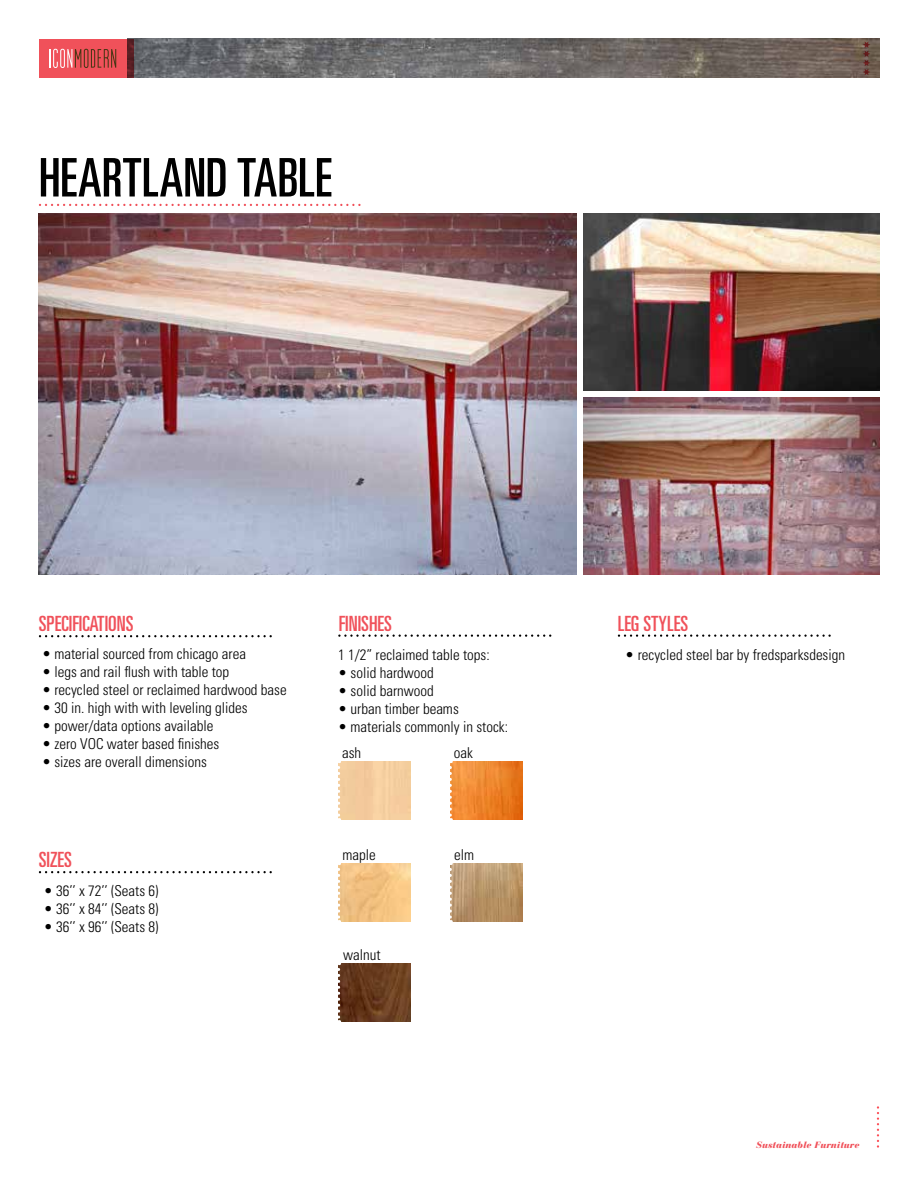
<style>
.page{position:relative;width:918px;height:1188px;background:#fff}
.page>*{position:absolute;margin:0;border:0;box-sizing:border-box;transform-origin:0 0}
.t1{font:ultra-condensed 53.25px "Univers";letter-spacing:.005em;color:#000}
.t2{font:ultra-condensed 21px "Univers";color:#f0515a}
.t3{font:300 condensed 15px "Univers";color:#000}
.t4{font:italic 900 9px "Bauer Bodoni";color:#f0515a}
</style>
<div class="page">
<svg style="left:877px;top:1106px;width:2px;height:42px"></svg>
<svg style="left:39px;top:635px;width:233px;height:2px"></svg>
<svg style="left:338px;top:634px;width:213px;height:3px"></svg>
<svg style="left:618px;top:634px;width:213px;height:3px"></svg>
<img style="left:134px;top:39px;width:745px;height:39px">
<div style="left:39px;top:39px;width:95px;height:39px;background:#f0515a"></div>
<svg style="left:50px;top:49px;width:66px;height:19px"></svg>
<svg style="left:863px;top:41px;width:7px;height:34px"></svg>
<svg style="left:39px;top:204px;width:322px;height:2px"></svg>
<svg style="left:39px;top:871px;width:233px;height:2px"></svg>
<img style="left:340px;top:863px;width:71px;height:59px">
<img style="left:452px;top:761px;width:70px;height:59px">
<img style="left:340px;top:963px;width:71px;height:59px">
<img style="left:452px;top:863px;width:70px;height:59px">
<svg style="left:338px;top:865px;width:2px;height:56px"></svg>
<svg style="left:338px;top:965px;width:2px;height:56px"></svg>
<svg style="left:450px;top:865px;width:2px;height:56px"></svg>
<svg style="left:450px;top:763px;width:2px;height:56px"></svg>
<svg style="left:338px;top:763px;width:2px;height:56px"></svg>
<img style="left:39px;top:213px;width:537px;height:361px">
<img style="left:584px;top:397px;width:295px;height:177px">
<img style="left:584px;top:213px;width:295px;height:177px">
<h1 class="t1" style="left:39px;top:147px;width:294px">HEARTLAND TABLE</h1>
<h2 class="t2" style="left:39px;top:611px;width:96px">SPECIFICATIONS</h2>
<h2 class="t2" style="left:339px;top:611px;width:55px">FINISHES</h2>
<h2 class="t2" style="left:618px;top:611px;width:72px">LEG STYLES</h2>
<p class="t3" style="left:42px;top:645px;width:206px">• material sourced from chicago area</p>
<p class="t3" style="left:42px;top:663px;width:189px">• legs and rail flush with table top</p>
<p class="t3" style="left:42px;top:681px;width:246px">• recycled steel or reclaimed hardwood base</p>
<p class="t3" style="left:42px;top:699px;width:207px">• 30 in. high with with leveling glides</p>
<p class="t3" style="left:42px;top:717px;width:173px">• power/data options available</p>
<p class="t3" style="left:42px;top:735px;width:179px">• zero VOC water based finishes</p>
<p class="t3" style="left:42px;top:753px;width:166px">• sizes are overall dimensions</p>
<h2 class="t2" style="left:39px;top:847px;width:35px">SIZES</h2>
<p class="t3" style="left:44px;top:882px;width:116px">• 36’’ x 72’’ (Seats 6)</p>
<p class="t3" style="left:44px;top:900px;width:116px">• 36’’ x 84’’ (Seats 8)</p>
<p class="t3" style="left:44px;top:918px;width:116px">• 36’’ x 96’’ (Seats 8)</p>
<p class="t3" style="left:338px;top:646px;width:153px">1 1/2” reclaimed table tops:</p>
<p class="t3" style="left:338px;top:664px;width:97px">• solid hardwood</p>
<p class="t3" style="left:338px;top:682px;width:97px">• solid barnwood</p>
<p class="t3" style="left:338px;top:700px;width:122px">• urban timber beams</p>
<p class="t3" style="left:338px;top:718px;width:171px">• materials commonly in stock:</p>
<p class="t3" style="left:342px;top:744px;width:21px">ash</p>
<p class="t3" style="left:343px;top:845px;width:35px">maple</p>
<p class="t3" style="left:343px;top:946px;width:39px">walnut</p>
<p class="t3" style="left:454px;top:744px;width:21px">oak</p>
<p class="t3" style="left:454px;top:845px;width:21px">elm</p>
<p class="t3" style="left:618px;top:646px;width:141px">• 3” solid hardwood post</p>
<p class="t3" style="left:625px;top:646px;width:221px">• recycled steel bar by fredsparksdesign</p>
<p class="t4" style="left:756px;top:1139px;width:105px">Sustainable Furniture</p>
</div>
